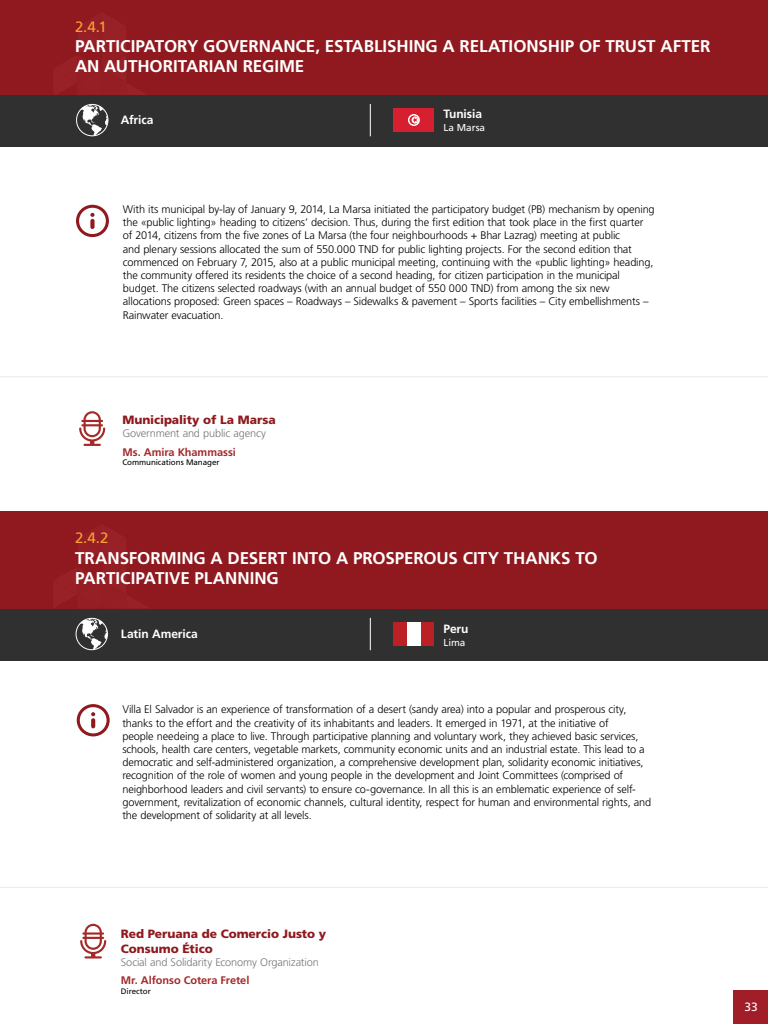
<style>
.page{position:relative;width:768px;height:1024px;background:#fff}
.page>*{position:absolute;margin:0;border:0;box-sizing:border-box;transform-origin:0 0}
.t1{font:700 17px/20.4px "Frutiger LT Std";letter-spacing:-.005em;color:#fff}
.t2{font:15px "Frutiger LT Std";color:#f9a135}
.t3{font:900 12px/14.4px "Frutiger LT Std";letter-spacing:-.005em;color:#8f191e}
.t4{font:700 12px "Frutiger LT Std";letter-spacing:-.005em;color:#fffffe}
.t5{font:12px "Frutiger LT Std";color:#fff}
.t6{font:300 11px/13.2px "Frutiger LT Std";letter-spacing:-.015em;color:#000}
.t7{font:300 11px "Frutiger LT Std";letter-spacing:-.015em;color:#777}
.t8{font:700 11px "Frutiger LT Std";letter-spacing:-.01em;color:#a42a2c}
.t9{font:10px "Frutiger LT Std";letter-spacing:-.01em;color:#fffffe}
.t10{font:8px "Frutiger LT Std";letter-spacing:-.005em;color:#000}
</style>
<div class="page">
<div style="left:0;top:0;width:768px;height:95px;background:#8f191e"></div>
<div style="left:0;top:512px;width:768px;height:97px;background:#8f191e"></div>
<div style="left:0;top:95px;width:768px;height:51px;background:#313030"></div>
<div style="left:0;top:609px;width:768px;height:51px;background:#313030"></div>
<svg style="left:80px;top:104px;width:28px;height:32px"></svg>
<div style="left:76px;top:104px;width:32px;height:32px;border:1px solid #fff;border-radius:50%"></div>
<svg style="left:79px;top:618px;width:28px;height:32px"></svg>
<div style="left:76px;top:618px;width:32px;height:32px;border:1px solid #fff;border-radius:50%"></div>
<hr style="left:370px;top:104px;width:1px;height:32px;background:#fffffe">
<hr style="left:370px;top:618px;width:1px;height:32px;background:#fffffe">
<div style="left:393px;top:108px;width:41px;height:24px;background:#d61f2f"></div>
<svg style="left:408px;top:114px;width:12px;height:12px"></svg>
<svg style="left:409px;top:116px;width:9px;height:8px"></svg>
<svg style="left:412px;top:116px;width:7px;height:8px"></svg>
<svg style="left:412px;top:117px;width:5px;height:6px"></svg>
<div style="left:393px;top:622px;width:41px;height:24px;background:#bb2025"></div>
<div style="left:407px;top:622px;width:14px;height:24px;background:#fff"></div>
<svg style="left:76px;top:205px;width:33px;height:32px"></svg>
<hr style="left:0;top:377px;width:768px;height:1px;background:#ebebeb">
<img style="left:79px;top:411px;width:26px;height:35px">
<img style="left:80px;top:924px;width:26px;height:35px">
<svg style="left:77px;top:704px;width:33px;height:32px"></svg>
<hr style="left:0;top:887px;width:768px;height:1px;background:#ebebeb">
<div style="left:734px;top:990px;width:34px;height:34px;background:#a11d27"></div>
<h2 class="t2" style="left:75px;top:17px;width:33px">2.4.1</h2>
<h1 class="t1" style="left:75px;top:36px;width:637px">PARTICIPATORY GOVERNANCE, ESTABLISHING A RELATIONSHIP OF TRUST AFTER<br>AN AUTHORITARIAN REGIME</h1>
<p class="t4" style="left:121px;top:113px;width:34px">AFRICA</p>
<p class="t4" style="left:443px;top:107px;width:40px">TUNISIA</p>
<p class="t9" style="left:443px;top:121px;width:43px">La Marsa</p>
<p class="t6" style="left:123px;top:203px;width:533px">With its municipal by-lay of January 9, 2014, La Marsa initiated the participatory budget (PB) mechanism by opening the «public lighting» heading to citizens’ decision. Thus, during the first edition that took place in the first quarter of 2014, citizens from the five zones of La Marsa (the four neighbourhoods + Bhar Lazrag) meeting at public<br>and plenary sessions allocated the sum of 550.000 TND for public lighting projects. For the second edition that commenced on February 7, 2015, also at a public municipal meeting, continuing with the «public lighting» heading, the community offered its residents the choice of a second heading, for citizen participation in the municipal budget. The citizens selected roadways (with an annual budget of 550 000 TND) from among the six new allocations proposed: Green spaces – Roadways – Sidewalks &amp; pavement – Sports facilities – City embellishments – Rainwater evacuation.</p>
<p class="t3" style="left:122px;top:413px;width:155px">Municipality of La Marsa</p>
<p class="t7" style="left:122px;top:427px;width:145px">Government and public agency</p>
<p class="t8" style="left:122px;top:445px;width:115px">MS. AMIRA KHAMMASSI</p>
<p class="t10" style="left:122px;top:458px;width:99px">Communications Manager</p>
<h2 class="t2" style="left:75px;top:529px;width:35px">2.4.2</h2>
<h1 class="t1" style="left:75px;top:548px;width:524px">TRANSFORMING A DESERT INTO A PROSPEROUS CITY THANKS TO<br>PARTICIPATIVE PLANNING</h1>
<p class="t4" style="left:121px;top:627px;width:78px">LATIN AMERICA</p>
<p class="t4" style="left:443px;top:622px;width:27px">PERU</p>
<p class="t9" style="left:443px;top:636px;width:23px">Lima</p>
<p class="t6" style="left:122px;top:703px;width:530px">Villa El Salvador is an experience of transformation of a desert (sandy area) into a popular and prosperous city, thanks to the effort and the creativity of its inhabitants and leaders. It emerged in 1971, at the initiative of<br>people needeing a place to live. Through participative planning and voluntary work, they achieved basic services, schools, health care centers, vegetable markets, community economic units and an industrial estate. This lead to a democratic and self-administered organization, a comprehensive development plan, solidarity economic initiatives, recognition of the role of women and young people in the development and Joint Committees (comprised of neighborhood leaders and civil servants) to ensure co-governance. In all this is an emblematic experience of self&shy;government, revitalization of economic channels, cultural identity, respect for human and environmental rights, and the development of solidarity at all levels.</p>
<p class="t3" style="left:121px;top:927px;width:207px">Red Peruana de Comercio Justo y<br>Consumo Ético</p>
<p class="t7" style="left:121px;top:956px;width:200px">Social and Solidarity Economy Organization</p>
<p class="t8" style="left:121px;top:974px;width:130px">M R. ALFONSO COTERA FRETEL</p>
<p class="t10" style="left:121px;top:986px;width:31px">Director</p>
<p class="t5" style="left:745px;top:1000px;width:15px">33</p>
</div>
